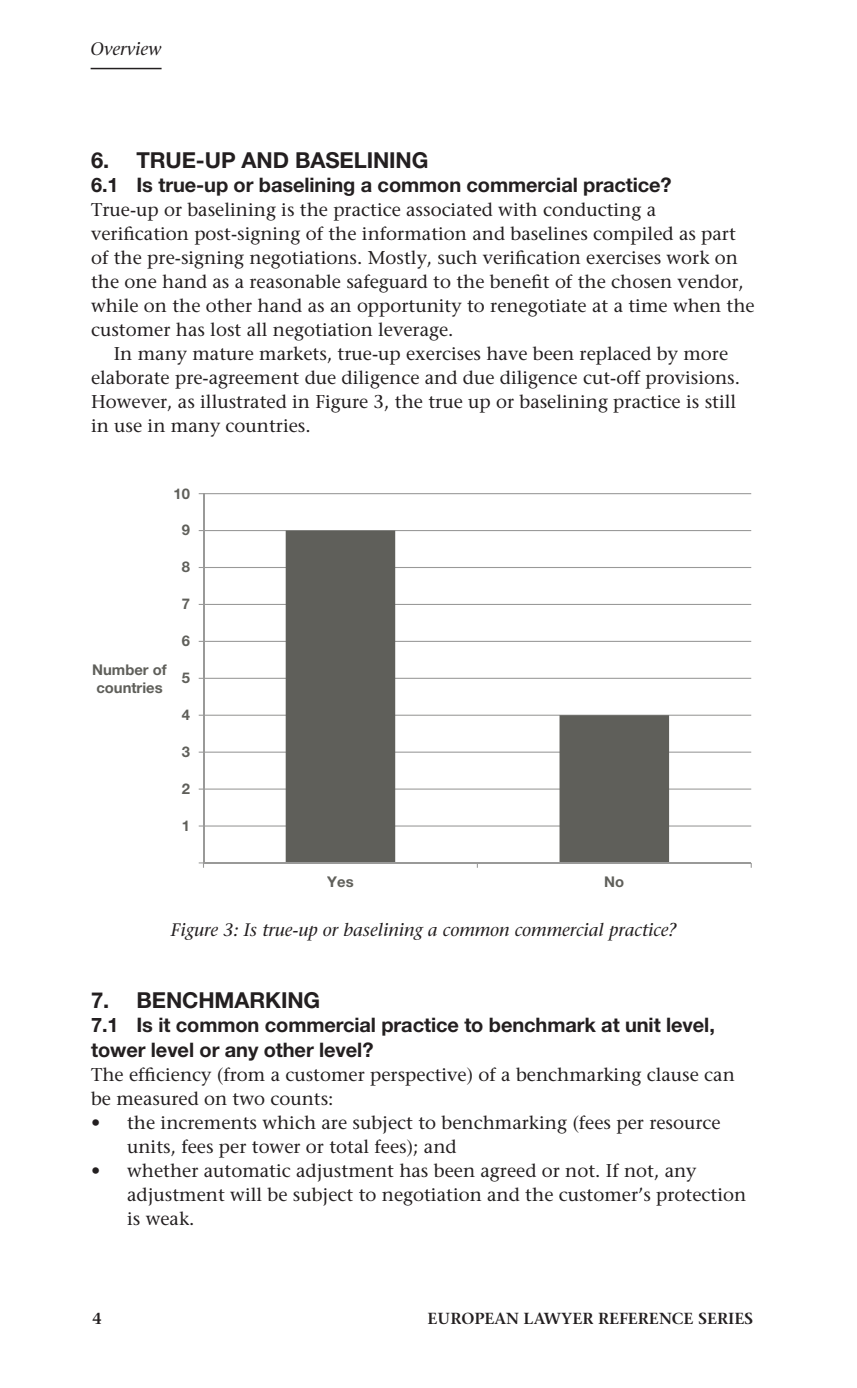
<style>
.page{position:relative;width:857px;height:1388px;background:#fff}
.page>*{position:absolute;margin:0;border:0;box-sizing:border-box;transform-origin:0 0}
.t1{font:700 22px "Helvetica Neue LT Std";letter-spacing:-.005em;color:#231f20}
.t2{font:700 20px/24px "Helvetica Neue LT Std";letter-spacing:-.005em;color:#231f20}
.t3{font:18.4px/24px "Stone Serif";color:#231f20}
.t4{font:italic 18px "Stone Serif";color:#231f20}
.t5{font:600 16px "Stone Serif Std";color:#231f20}
.t6{font:700 14.8px/17.6px "Helvetica Neue LT Std";color:#5f5f5a}
</style>
<div class="page">
<hr style="left:91px;top:68px;width:70px;height:1px;background:#231f20">
<svg style="left:198px;top:493px;width:554px;height:375px"></svg>
<p class="t4" style="left:91px;top:41px;width:72px">Overview</p>
<p class="t1" style="left:91px;top:152px;width:339px">6. TRUE-UP AND BASELINING</p>
<p class="t2" style="left:91px;top:175px;width:582px">6.1 Is true-up or baselining a common commercial practice?</p>
<p class="t3" style="left:91px;top:200px;width:665px">True-up or baselining is the practice associated with conducting a verification post-signing of the information and baselines compiled as part of the pre-signing negotiations. Mostly, such verification exercises work on the one hand as a reasonable safeguard to the benefit of the chosen vendor, while on the other hand as an opportunity to renegotiate at a time when the customer has lost all negotiation leverage.</p>
<p class="t3" style="left:91px;top:344px;width:650px;text-indent:23px">In many mature markets, true-up exercises have been replaced by more elaborate pre-agreement due diligence and due diligence cut-off provisions.<br>However, as illustrated in Figure 3, the true up or baselining practice is still in use in many countries.</p>
<p class="t6" style="left:173px;top:486px;width:18px">10</p>
<p class="t6" style="left:182px;top:523px;width:10px">9</p>
<p class="t6" style="left:182px;top:560px;width:10px">8</p>
<p class="t6" style="left:182px;top:597px;width:10px">7</p>
<p class="t6" style="left:182px;top:634px;width:10px">6</p>
<p class="t6" style="left:182px;top:670px;width:10px">5</p>
<p class="t6" style="left:92px;top:662px;width:76px">Number of countries</p>
<p class="t6" style="left:182px;top:707px;width:10px">4</p>
<p class="t6" style="left:182px;top:744px;width:10px">3</p>
<p class="t6" style="left:182px;top:781px;width:10px">2</p>
<p class="t6" style="left:182px;top:818px;width:10px">1</p>
<p class="t6" style="left:327px;top:874px;width:28px">Yes</p>
<p class="t6" style="left:604px;top:874px;width:22px">No</p>
<p class="t4" style="left:171px;top:923px;width:507px">Figure 3: Is true-up or baselining a common commercial practice?</p>
<p class="t1" style="left:91px;top:992px;width:231px">7. BENCHMARKING</p>
<p class="t2" style="left:91px;top:1015px;width:625px">7.1 Is it common commercial practice to benchmark at unit level, tower level or any other level?</p>
<p class="t3" style="left:91px;top:1064px;width:645px">The efficiency (from a customer perspective) of a benchmarking clause can be measured on two counts:</p>
<p class="t3" style="left:127px;top:1112px;width:595px;text-indent:-36px">• the increments which are subject to benchmarking (fees per resource units, fees per tower or total fees); and</p>
<p class="t3" style="left:127px;top:1160px;width:620px;text-indent:-36px">• whether automatic adjustment has been agreed or not. If not, any adjustment will be subject to negotiation and the customer’s protection is weak.</p>
<p class="t5" style="left:92px;top:1312px;width:11px">4</p>
<p class="t5" style="left:427px;top:1312px;width:327px">EUROPEAN LAWYER REFERENCE SERIES</p>
</div>
